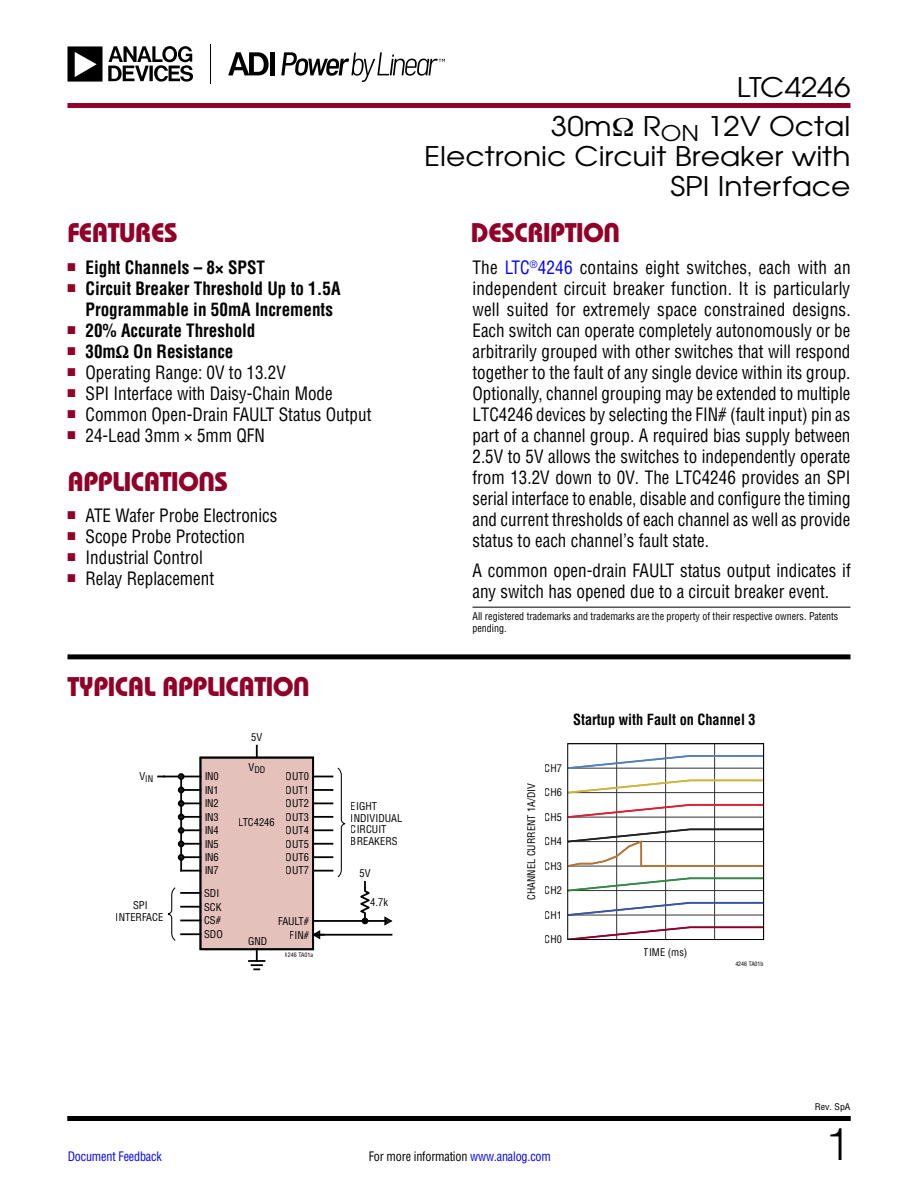
<style>
.page{position:relative;width:918px;height:1188px;background:#fff}
.page>*{position:absolute;margin:0;border:0;box-sizing:border-box;transform-origin:0 0}
.t1{font:300 45px "Helvetica";color:#000}
.t2{font:27px/30px "Avant Garde";color:#000;text-align:right;scale:1.1 1}
.t3{font:27px "Linear Bauhaus";letter-spacing:-.02em;color:#910028}
.t4{font:18px/21px "Linear Helv Cond";color:#000;text-align:justify;scale:.96 1}
.t5{font:18px/21px "Linear Helv Cond";color:#000;scale:.95 1}
.t6{font:700 18px/21px "Linear Helv Cond";color:#000;text-align:center;scale:.95 1}
.t7{font:700 15px "Linear Helv Cond";color:#000;scale:.95 1}
.t8{font:12.75px "Linear Helv Cond";letter-spacing:-.015em;color:#000;scale:.95 1}
.t9{font:12.75px "Linear Helv Cond";letter-spacing:-.015em;color:#00f;scale:.95 1}
.t10{font:10.5px/13.5px "Linear Helv Cond";color:#000;text-align:justify}
.t11{font:10.5px/12px "Linear Helv Cond";color:#000;scale:.95 1}
.t12{font:10.35px "Linear Helv Cond";color:#000}
.t13{font:9px "Linear Helv Cond";color:#000;scale:1.1 1}
.t14{font:9px "Linear Helv Cond";color:#000}
.t15{font:6px "Linear Helv Cond";color:#000}
.s1{color:#00f}
</style>
<div class="page">
<div style="left:68px;top:1116px;width:782px;height:5px;background:#000"></div>
<div style="left:68px;top:103px;width:782px;height:5px;background:#900028"></div>
<svg style="left:68px;top:46px;width:125px;height:36px"></svg>
<hr style="left:210px;top:44px;width:1px;height:39px;background:#000">
<svg style="left:281px;top:52px;width:164px;height:30px"></svg>
<svg style="left:228px;top:52px;width:41px;height:23px"></svg>
<div style="left:270px;top:52px;width:5px;height:23px;background:#000"></div>
<div style="left:68px;top:654px;width:782px;height:5px;background:#000"></div>
<hr style="left:472px;top:607px;width:378px;height:1px;background:#000">
<div style="left:200px;top:758px;width:113px;height:191px;background:#e5c1bc"></div>
<div style="left:200px;top:757px;width:114px;height:193px;border:2px solid #000"></div>
<svg style="left:385px;top:917px;width:7px;height:8px"></svg>
<hr style="left:365px;top:920px;width:22px;height:2px;background:#000">
<svg style="left:313px;top:931px;width:12px;height:7px"></svg>
<svg style="left:256px;top:746px;width:2px;height:11px"></svg>
<hr style="left:313px;top:920px;width:52px;height:2px;background:#000">
<hr style="left:313px;top:934px;width:78px;height:2px;background:#000">
<svg style="left:249px;top:949px;width:16px;height:21px"></svg>
<div style="left:178px;top:773px;width:7px;height:7px;border:2px solid #000;border-radius:50%"></div>
<svg style="left:158px;top:774px;width:42px;height:98px"></svg>
<div style="left:178px;top:854px;width:7px;height:7px;border:2px solid #000;border-radius:50%"></div>
<svg style="left:167px;top:886px;width:33px;height:56px"></svg>
<svg style="left:313px;top:767px;width:33px;height:111px"></svg>
<svg style="left:357px;top:882px;width:16px;height:42px"></svg>
<hr style="left:616px;top:744px;width:1px;height:196px;background:#323232">
<hr style="left:665px;top:744px;width:1px;height:196px;background:#323232">
<hr style="left:714px;top:744px;width:1px;height:196px;background:#323232">
<svg style="left:569px;top:754px;width:193px;height:16px"></svg>
<svg style="left:569px;top:778px;width:193px;height:17px"></svg>
<svg style="left:569px;top:803px;width:193px;height:16px"></svg>
<svg style="left:569px;top:827px;width:193px;height:41px"></svg>
<svg style="left:569px;top:876px;width:193px;height:17px"></svg>
<svg style="left:569px;top:901px;width:193px;height:16px"></svg>
<svg style="left:574px;top:925px;width:188px;height:13px"></svg>
<div style="left:567px;top:743px;width:197px;height:197px;border:1px solid #000"></div>
<h2 class="t2" style="left:737px;top:72px;width:105px">LTC4246</h2>
<h2 class="t2" style="left:424px;top:111px;width:389px">30m R<sub>ON</sub> 12V Octal<br>Electronic Circuit Breaker with<br>SPI Interface</h2>
<h2 class="t3" style="left:68px;top:216px;width:112px">FEATURES</h2>
<h2 class="t3" style="left:471px;top:216px;width:151px">DESCRIPTION</h2>
<p class="t6" style="left:67px;top:256px;width:209px"><sup>■</sup> Eight Channels – 8× SPST</p>
<p class="t6" style="left:67px;top:277px;width:289px"><sup>■</sup> Circuit Breaker Threshold Up to 1.5A<br>Programmable in 50mA Increments</p>
<p class="t6" style="left:67px;top:319px;width:199px"><sup>■</sup> 20% Accurate Threshold</p>
<p class="t6" style="left:67px;top:340px;width:176px"><sup>■</sup> 30mΩ On Resistance</p>
<p class="t5" style="left:67px;top:361px;width:231px"><sup>■</sup> Operating Range: 0V to 13.2V</p>
<p class="t5" style="left:67px;top:382px;width:281px"><sup>■</sup> SPI Interface with Daisy-Chain Mode</p>
<p class="t5" style="left:67px;top:403px;width:321px"><sup>■</sup> Common Open-Drain FAULT Status Output</p>
<p class="t5" style="left:67px;top:424px;width:209px"><sup>■</sup> 24-Lead 3mm × 5mm QFN</p>
<h2 class="t3" style="left:68px;top:465px;width:162px">APPLICATIONS</h2>
<p class="t5" style="left:67px;top:504px;width:223px"><sup>■</sup> ATE Wafer Probe Electronics</p>
<p class="t5" style="left:67px;top:525px;width:188px"><sup>■</sup> Scope Probe Protection</p>
<p class="t5" style="left:67px;top:546px;width:144px"><sup>■</sup> Industrial Control</p>
<p class="t5" style="left:67px;top:567px;width:156px"><sup>■</sup> Relay Replacement</p>
<h2 class="t3" style="left:68px;top:670px;width:244px">TYPICAL APPLICATION</h2>
<p class="t14" style="left:139px;top:773px;width:15px"><sup>V</sup>IN</p>
<p class="t10" style="left:116px;top:900px;width:49px;line-height:11.6px;text-align:center">SPI<br>INTERFACE</p>
<p class="t10" style="left:251px;top:731px;width:13px">5V</p>
<p class="t14" style="left:249px;top:764px;width:18px"><sup>V</sup>DD</p>
<p class="t10" style="left:204px;top:770px;width:16px">IN0<br>IN1<br>IN2<br>IN3<br>IN4<br>IN5<br>IN6</p>
<p class="t10" style="left:286px;top:770px;width:25px">OUT0<br>OUT1<br>OUT2<br>OUT3<br>OUT4<br>OUT5<br>OUT6</p>
<p class="t10" style="left:204px;top:864px;width:16px">IN7</p>
<p class="t10" style="left:286px;top:864px;width:25px">OUT7</p>
<p class="t10" style="left:204px;top:886px;width:20px;text-align:left">SDI<br>SCK<br>CS#<br>SDO</p>
<p class="t10" style="left:239px;top:816px;width:37px">LTC4246</p>
<p class="t10" style="left:278px;top:914px;width:32px">FAULT#</p>
<p class="t10" style="left:290px;top:928px;width:21px">FIN#</p>
<p class="t10" style="left:248px;top:934px;width:21px">GND</p>
<p class="t15" style="left:285px;top:951px;width:30px">4246 TA01a</p>
<p class="t10" style="left:351px;top:800px;width:53px;line-height:11.6px;text-align:left">EIGHT<br>INDIVIDUAL<br>CIRCUIT<br>BREAKERS</p>
<p class="t10" style="left:359px;top:867px;width:13px">5V</p>
<p class="t10" style="left:370px;top:895px;width:19px">4.7k</p>
<p class="t4" style="left:472px;top:256px;width:395px">The <span class="s1">LTC</span><sup>®</sup><span class="s1">4246</span> contains eight switches, each with an independent circuit breaker function. It is particularly well suited for extremely space constrained designs.<br>Each switch can operate completely autonomously or be arbitrarily grouped with other switches that will respond together to the fault of any single device within its group.<br>Optionally, channel grouping may be extended to multiple LTC4246 devices by selecting the FIN# (fault input) pin as part of a channel group. A required bias supply between 2.5V to 5V allows the switches to independently operate from 13.2V down to 0V. The LTC4246 provides an SPI serial interface to enable, disable and configure the timing and current thresholds of each channel as well as provide status to each channel’s fault state.</p>
<p class="t5" style="left:472px;top:559px;width:400px">A common open-drain FAULT status output indicates if any switch has opened due to a circuit breaker event.</p>
<p class="t11" style="left:472px;top:610px;width:387px">All registered trademarks and trademarks are the property of their respective owners. Patents pending.</p>
<p class="t7" style="left:573px;top:710px;width:194px">Startup with Fault on Channel 3</p>
<p class="t12" style="left:525px;top:900px;width:118px;rotate:-90deg">CHANNEL CURRENT 1A/DIV</p>
<p class="t12" style="left:545px;top:762px;width:19px">CH7</p>
<p class="t12" style="left:545px;top:786px;width:19px">CH6</p>
<p class="t12" style="left:545px;top:811px;width:19px">CH5</p>
<p class="t12" style="left:545px;top:835px;width:19px">CH4</p>
<p class="t12" style="left:545px;top:860px;width:19px">CH3</p>
<p class="t12" style="left:545px;top:884px;width:19px">CH2</p>
<p class="t12" style="left:545px;top:909px;width:19px">CH1</p>
<p class="t12" style="left:545px;top:933px;width:19px">CH0</p>
<p class="t12" style="left:644px;top:946px;width:45px">TIME (ms)</p>
<p class="t15" style="left:735px;top:960px;width:30px">4246 TA01b</p>
<p class="t13" style="left:815px;top:1102px;width:34px">Rev. SpA</p>
<p class="t9" style="left:68px;top:1148px;width:101px">Document Feedback</p>
<p class="t8" style="left:369px;top:1148px;width:193px">For more information <span class="s1">www.analog.com</span></p>
<h1 class="t1" style="left:825px;top:1116px;width:27px">1</h1>
</div>
